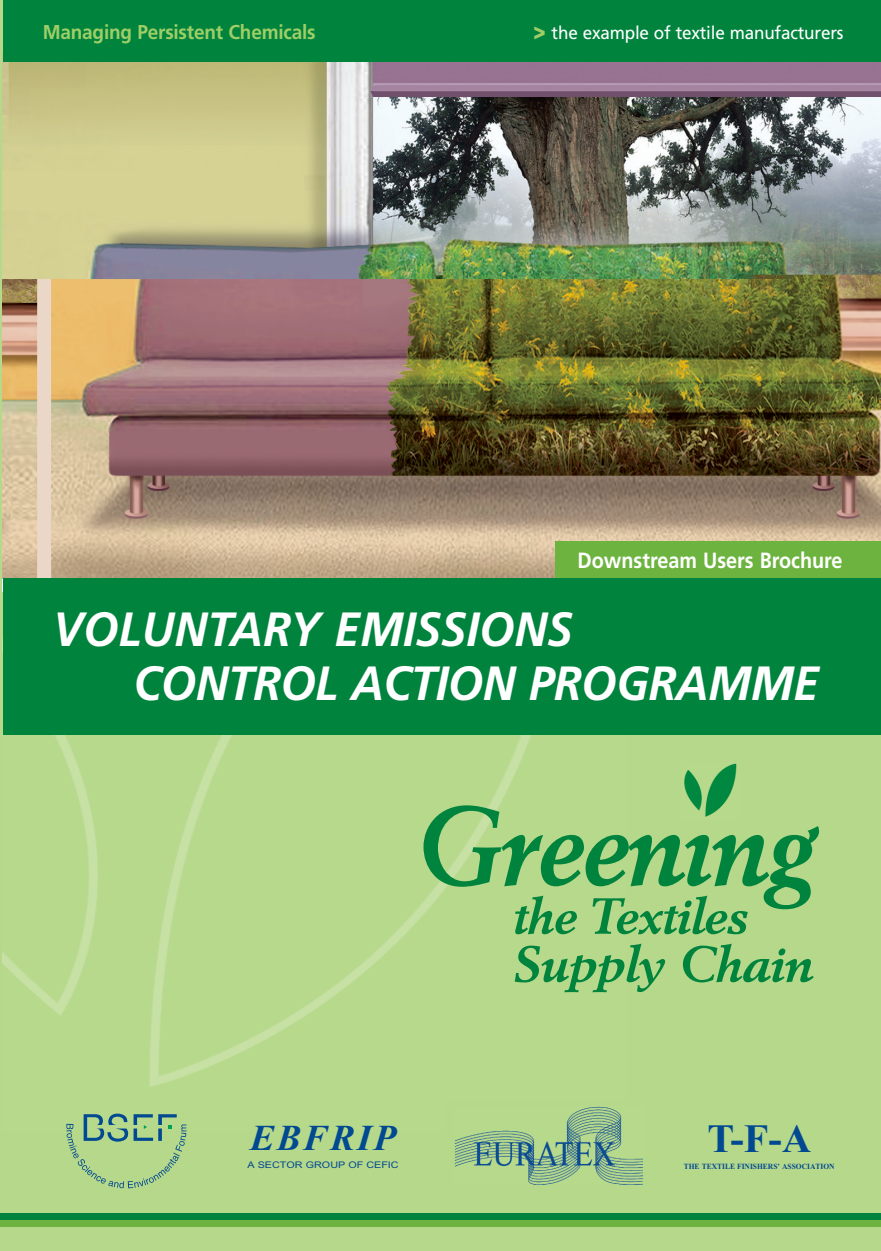
<style>
.page{position:relative;width:881px;height:1251px;background:#fff}
.page>*{position:absolute;margin:0;border:0;box-sizing:border-box;transform-origin:0 0}
.t1{font:italic 700 110.2px "Berling";letter-spacing:-.015em;color:#00843d;scale:.91 1}
.t2{font:italic 700 50px/48px "Berling";letter-spacing:-.01em;color:#00843d}
.t3{font:italic 700 48px/54px "Frutiger";letter-spacing:-.01em;color:#fff;scale:.95 1}
.t4{font:700 40.2px "Times New Roman";color:#014990}
.t5{font:italic 700 36.6px "Times New Roman";letter-spacing:.065em;color:#014990}
.t6{font:900 expanded 24px "Helvetica Neue";color:#9fce66;scale:.85 1}
.t7{font:700 22px "Frutiger";color:#fff;scale:.9 1}
.t8{font:700 20px "Frutiger";letter-spacing:-.01em;color:#9fce66;scale:.95 1}
.t9{font:18px "Frutiger";letter-spacing:-.01em;color:#fff;scale:.95 1}
.t10{font:9.2px "Arial";color:#014990;scale:1.18 1}
.t11{font:700 7.8px "Times New Roman";color:#014990;scale:.95 1}
</style>
<div class="page">
<img style="left:0;top:0;width:881px;height:1251px">
<p class="t8" style="left:43px;top:24px;width:289px">Managing Persistent Chemicals</p>
<p class="t9" style="left:551px;top:25px;width:309px">the example of textile manufacturers</p>
<p class="t6" style="left:533px;top:22px;width:16px">&gt;</p>
<p class="t7" style="left:577px;top:552px;width:296px">Downstream Users Brochure</p>
<p class="t3" style="left:133px;top:606px;width:723px;text-indent:-81px">VOLUNTARY EMISSIONS<br>CONTROL ACTION PROGRAMME</p>
<h1 class="t1" style="left:415px;top:801px;width:439px">Greening</h1>
<p class="t2" style="left:512px;top:896px;width:301px">the Textiles<br>Supply Chain</p>
<p class="t5" style="left:250px;top:1125px;width:147px">EBFRIP</p>
<p class="t10" style="left:247px;top:1161px;width:130px">A SECTOR GROUP OF CEFIC</p>
<p class="t4" style="left:707px;top:1125px;width:105px">T-F-A</p>
<p class="t11" style="left:683px;top:1163px;width:160px">THE TEXTILE FINISHERS’ ASSOCIATION</p>
</div>
